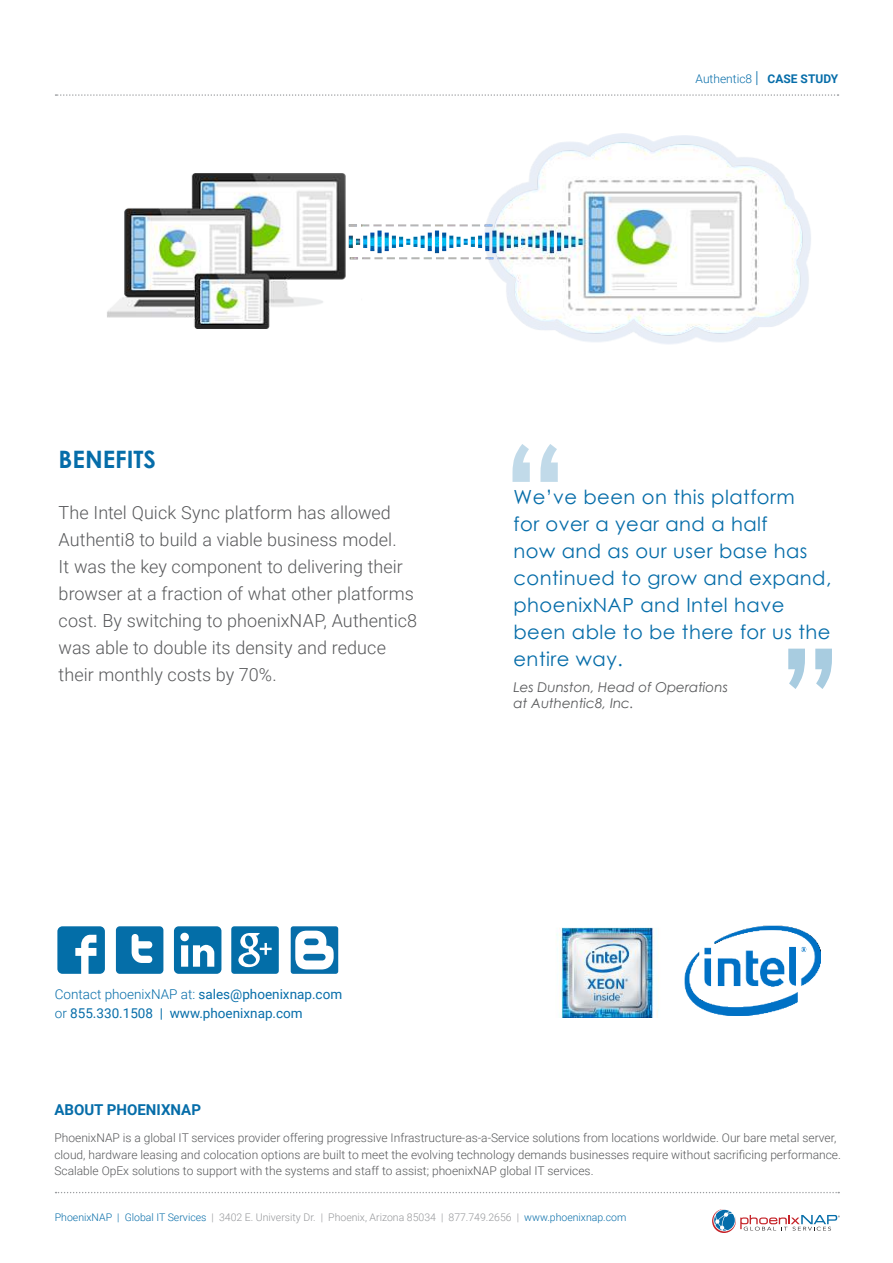
<style>
.page{position:relative;width:893px;height:1263px;background:#fff}
.page>*{position:absolute;margin:0;border:0;box-sizing:border-box;transform-origin:0 0}
.t1{font:700 24px "Century Gothic";color:#066da9}
.t2{font:19.5px/27px "Century Gothic";letter-spacing:.025em;color:#066da9}
.t3{font:300 18px/27px "Roboto";color:#58595b}
.t4{font:700 15px "Roboto";color:#066da9}
.t5{font:13.5px/19.5px "Roboto";color:#066da9}
.t6{font:italic 13.5px/16.2px "Century Gothic";color:#58595b}
.t7{font:300 12px/16.5px "Roboto";color:#58595b}
.t8{font:300 12px "Roboto";color:#066da9}
.t9{font:300 10.5px "Roboto";color:#95979a}
.s1{font-size:16.5px}
.s2{font-weight:700}
.s3{font-weight:300}
.s4{color:#066da9}
</style>
<div class="page">
<svg style="left:56px;top:1192px;width:783px;height:1px"></svg>
<svg style="left:712px;top:1209px;width:128px;height:24px"></svg>
<svg style="left:57px;top:926px;width:48px;height:48px"></svg>
<svg style="left:116px;top:926px;width:47px;height:48px;background:#3087b7"></svg>
<svg style="left:291px;top:926px;width:47px;height:48px"></svg>
<svg style="left:231px;top:926px;width:48px;height:48px;background:#348ab8"></svg>
<svg style="left:174px;top:926px;width:47px;height:48px"></svg>
<svg style="left:788px;top:649px;width:44px;height:40px"></svg>
<svg style="left:512px;top:444px;width:46px;height:38px"></svg>
<img style="left:684px;top:925px;width:137px;height:90px">
<img style="left:556px;top:927px;width:103px;height:90px">
<img style="left:55px;top:94px;width:780px;height:250px">
<p class="t8" style="left:696px;top:74px;width:144px">Authentic8 <span class="s1">|</span> <span class="s2">CASE STUDY</span></p>
<h1 class="t1" style="left:59px;top:446px;width:99px">BENEFITS</h1>
<p class="t3" style="left:59px;top:501px;width:360px">The Intel Quick Sync platform has allowed Authenti8 to build a viable business model.<br>It was the key component to delivering their browser at a fraction of what other platforms cost. By switching to phoenixNAP, Authentic8 was able to double its density and reduce their monthly costs by 70%.</p>
<h2 class="t2" style="left:513px;top:485px;width:320px">We’ve been on this platform<br>for over a year and a half<br>now and as our user base has continued to grow and expand, phoenixNAP and Intel have been able to be there for us the entire way.</h2>
<p class="t6" style="left:513px;top:680px;width:216px">Les Dunston, Head of Operations at Authentic8, Inc.</p>
<p class="t5" style="left:55px;top:985px;width:289px"><span class="s3">Contact phoenixNAP at:</span> sales@phoenixnap.com <span class="s3">or</span> 855.330.1508 | www.phoenixnap.com</p>
<p class="t4" style="left:54px;top:1101px;width:148px">ABOUT PHOENIXNAP</p>
<p class="t7" style="left:54px;top:1131px;width:788px">PhoenixNAP is a global IT services provider offering progressive Infrastructure-as-a-Service solutions from locations worldwide. Our bare metal server, cloud, hardware leasing and colocation options are built to meet the evolving technology demands businesses require without sacrificing performance.<br>Scalable OpEx solutions to support with the systems and staff to assist; phoenixNAP global IT services.</p>
<p class="t9" style="left:55px;top:1213px;width:573px"><span class="s4">PhoenixNAP | Global IT Services</span> | 3402 E. University Dr. | Phoenix, Arizona 85034 | 877.749.2656 | <span class="s4">www.phoenixnap.com</span></p>
</div>
